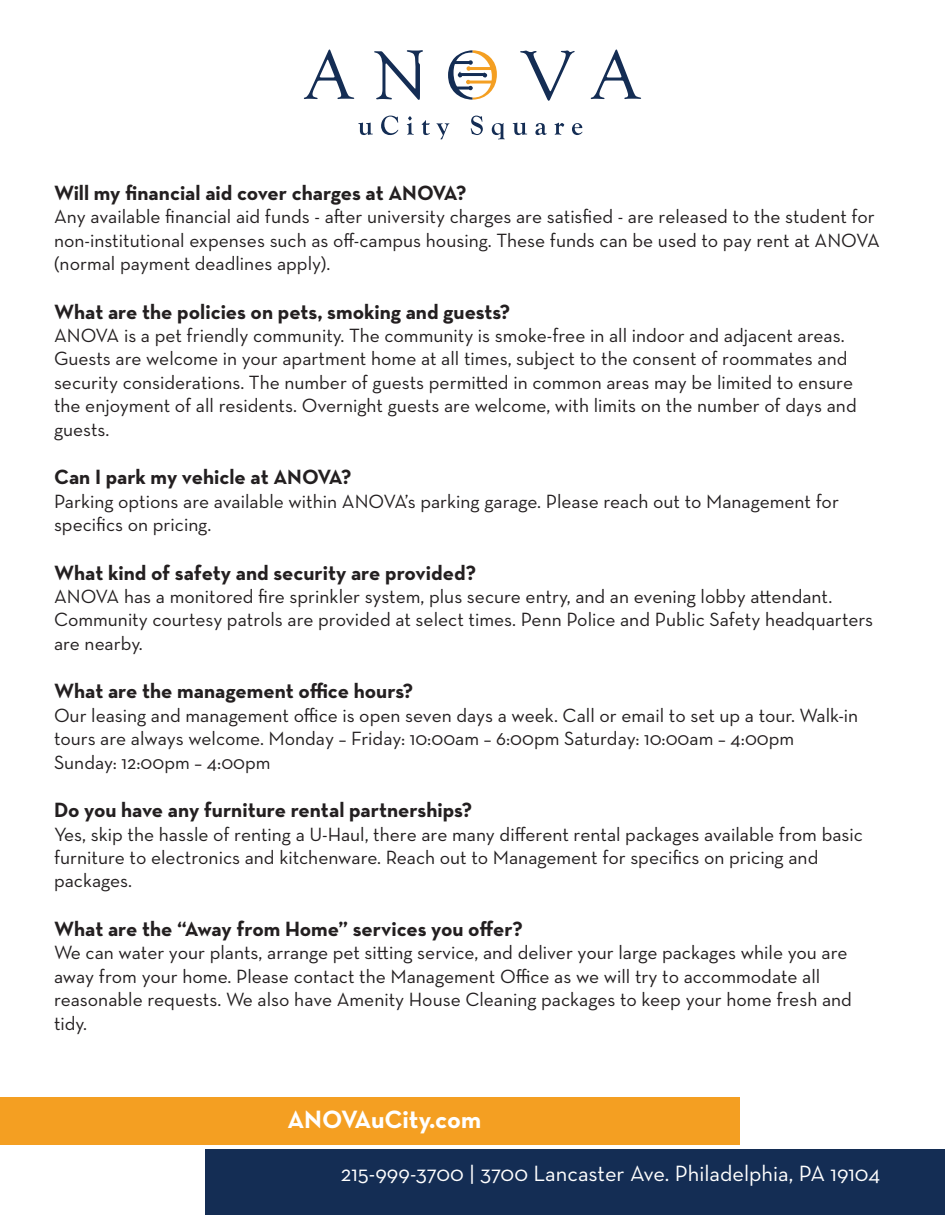
<style>
.page{position:relative;width:945px;height:1215px;background:#fff}
.page>*{position:absolute;margin:0;border:0;box-sizing:border-box;transform-origin:0 0}
.t1{font:700 25.5px "Neutraface Text";color:#fff}
.t2{font:22.5px "Neutraface Text";color:#fff}
.t3{font:700 21px "Neutraface Text";color:#231f20}
.t4{font:19.5px/23.4px "Neutraface Text";color:#231f20}
</style>
<div class="page">
<div style="left:205px;top:1149px;width:740px;height:66px;background:#142d54"></div>
<div style="left:0;top:1097px;width:740px;height:48px;background:#f49f22"></div>
<svg style="left:591px;top:49px;width:50px;height:50px"></svg>
<svg style="left:304px;top:49px;width:50px;height:50px"></svg>
<svg style="left:520px;top:51px;width:55px;height:50px"></svg>
<svg style="left:374px;top:50px;width:49px;height:50px"></svg>
<svg style="left:448px;top:50px;width:49px;height:50px"></svg>
<svg style="left:358px;top:123px;width:15px;height:12px"></svg>
<svg style="left:381px;top:116px;width:17px;height:19px"></svg>
<svg style="left:407px;top:116px;width:7px;height:19px"></svg>
<svg style="left:422px;top:120px;width:8px;height:15px"></svg>
<svg style="left:436px;top:123px;width:13px;height:16px"></svg>
<svg style="left:471px;top:116px;width:12px;height:19px"></svg>
<svg style="left:492px;top:123px;width:13px;height:16px"></svg>
<svg style="left:513px;top:123px;width:14px;height:12px"></svg>
<svg style="left:535px;top:123px;width:12px;height:12px"></svg>
<svg style="left:554px;top:123px;width:10px;height:12px"></svg>
<svg style="left:572px;top:123px;width:10px;height:12px"></svg>
<p class="t3" style="left:54px;top:179px;width:414px">Will my financial aid cover charges at ANOVA?</p>
<p class="t4" style="left:54px;top:205px;width:828px">Any available financial aid funds - after university charges are satisfied - are released to the student for non-institutional expenses such as off-campus housing. These funds can be used to pay rent at ANOVA (normal payment deadlines apply).</p>
<p class="t3" style="left:54px;top:298px;width:458px">What are the policies on pets, smoking and guests?</p>
<p class="t4" style="left:54px;top:323px;width:804px">ANOVA is a pet friendly community. The community is smoke-free in all indoor and adjacent areas.<br>Guests are welcome in your apartment home at all times, subject to the consent of roommates and security considerations. The number of guests permitted in common areas may be limited to ensure the enjoyment of all residents. Overnight guests are welcome, with limits on the number of days and guests.</p>
<p class="t3" style="left:54px;top:464px;width:299px">Can I park my vehicle at ANOVA?</p>
<p class="t4" style="left:54px;top:489px;width:787px">Parking options are available within ANOVA’s parking garage. Please reach out to Management for</p>
<p class="t4" style="left:54px;top:512px;width:159px">specifics on pricing.</p>
<p class="t3" style="left:54px;top:559px;width:424px">What kind of safety and security are provided?</p>
<p class="t4" style="left:54px;top:584px;width:780px">ANOVA has a monitored fire sprinkler system, plus secure entry, and an evening lobby attendant.</p>
<p class="t4" style="left:54px;top:608px;width:821px">Community courtesy patrols are provided at select times. Penn Police and Public Safety headquarters are nearby.</p>
<p class="t3" style="left:54px;top:678px;width:361px">What are the management office hours?</p>
<p class="t4" style="left:54px;top:703px;width:806px">Our leasing and management office is open seven days a week. Call or email to set up a tour. Walk-in tours are always welcome. Monday – Friday: 10:00am – 6:00pm Saturday: 10:00am – 4:00pm</p>
<p class="t4" style="left:54px;top:750px;width:218px">Sunday: 12:00pm – 4:00pm</p>
<p class="t3" style="left:54px;top:797px;width:420px">Do you have any furniture rental partnerships?</p>
<p class="t4" style="left:54px;top:822px;width:811px">Yes, skip the hassle of renting a U-Haul, there are many different rental packages available from basic furniture to electronics and kitchenware. Reach out to Management for specifics on pricing and</p>
<p class="t4" style="left:54px;top:869px;width:80px">packages.</p>
<p class="t3" style="left:54px;top:915px;width:470px">What are the “Away from Home” services you offer?</p>
<p class="t4" style="left:54px;top:941px;width:795px">We can water your plants, arrange pet sitting service, and deliver your large packages while you are away from your home. Please contact the Management Office as we will try to accommodate all</p>
<p class="t4" style="left:54px;top:988px;width:800px">reasonable requests. We also have Amenity House Cleaning packages to keep your home fresh and tidy.</p>
<p class="t1" style="left:287px;top:1103px;width:195px">ANOVAuCity.com</p>
<p class="t2" style="left:341px;top:1159px;width:541px">215-999-3700 | 3700 Lancaster Ave. Philadelphia, PA 19104</p>
</div>
